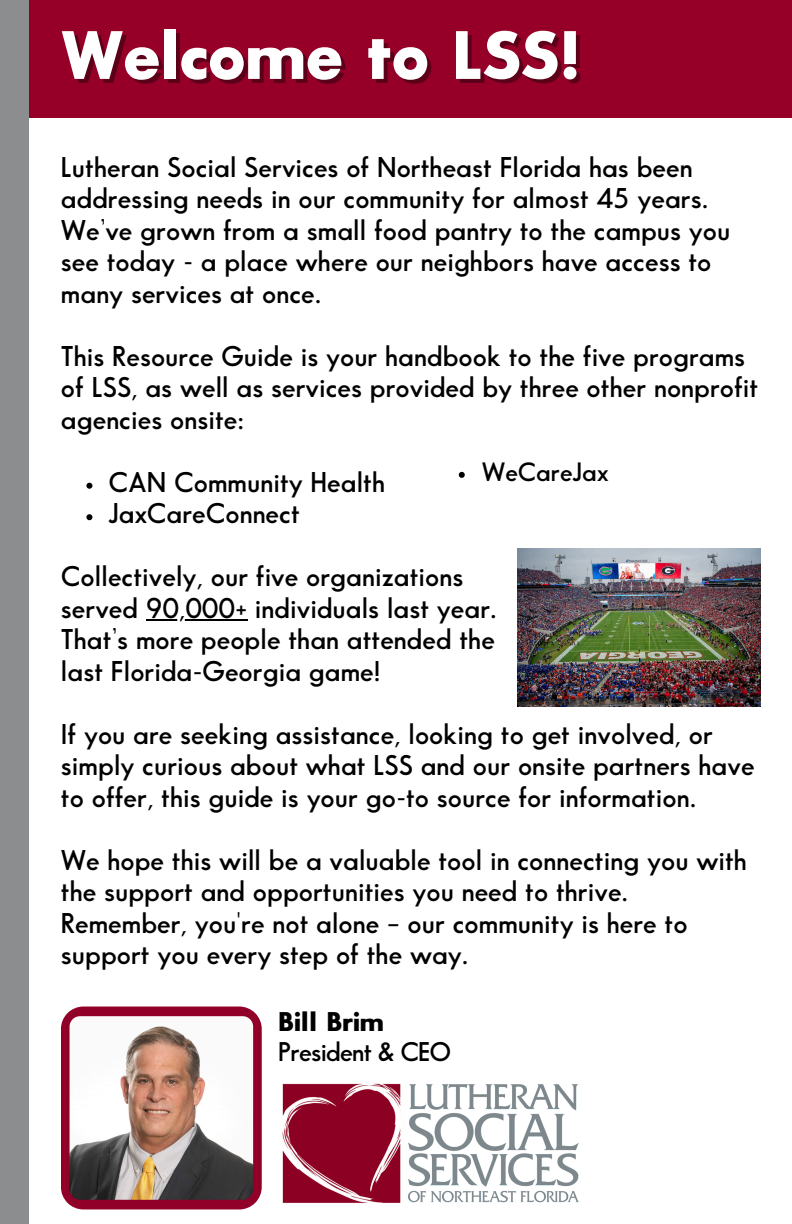
<style>
.page{position:relative;width:792px;height:1224px;background:#fff}
.page>*{position:absolute;margin:0;border:0;box-sizing:border-box;transform-origin:0 0}
.t1{font:67px "Sans Serif Bld FLF";color:#fff}
.t2{font:600 28px/31.6px "Sans Serif FLF";color:#000}
.t3{font:600 26.4px/30px "Sans Serif FLF";letter-spacing:-.03em;color:#000}
.t4{font:600 26px "Sans Serif FLF";color:#000}
.s1{font-family:"Sans Serif Bld FLF";font-weight:400}
</style>
<div class="page">
<div style="left:0;top:0;width:792px;height:118px;background:#960028"></div>
<div style="left:0;top:0;width:29px;height:1224px;background:#8c8d8f"></div>
<img style="left:282px;top:1083px;width:297px;height:120px">
<svg style="left:86px;top:483px;width:6px;height:6px"></svg>
<svg style="left:86px;top:514px;width:6px;height:6px"></svg>
<hr style="left:146px;top:619px;width:101px;height:2px;background:#000">
<svg style="left:61px;top:1007px;width:201px;height:202px;background:#981339"></svg>
<img style="left:70px;top:1016px;width:183px;height:184px;border-radius:10px">
<img style="left:517px;top:549px;width:243px;height:157px">
<svg style="left:459px;top:472px;width:6px;height:6px"></svg>
<p class="t1" style="left:61px;top:29px;width:521px">Welcome to LSS!</p>
<h2 class="t2" style="left:61px;top:153px;width:671px">Lutheran Social Services of Northeast Florida has been addressing needs in our community for almost 45 years.<br>We’ve grown from a small food pantry to the campus you see today - a place where our neighbors have access to many services at once.</h2>
<h2 class="t2" style="left:61px;top:342px;width:699px">This Resource Guide is your handbook to the five programs of LSS, as well as services provided by three other nonprofit agencies onsite:</h2>
<p class="t2" style="left:109px;top:468px;width:278px">CAN Community Health</p>
<p class="t2" style="left:109px;top:499px;width:193px">JaxCareConnect</p>
<p class="t4" style="left:482px;top:461px;width:128px">WeCareJax</p>
<h2 class="t2" style="left:61px;top:562px;width:437px">Collectively, our five organizations served 90,000+ individuals last year.</h2>
<h2 class="t2" style="left:61px;top:625px;width:435px">That’s more people than attended the last Florida-Georgia game!</h2>
<h2 class="t2" style="left:61px;top:720px;width:695px">If you are seeking assistance, looking to get involved, or simply curious about what LSS and our onsite partners have to offer, this guide is your go-to source for information.</h2>
<h2 class="t2" style="left:61px;top:846px;width:688px">We hope this will be a valuable tool in connecting you with the support and opportunities you need to thrive.<br>Remember, you're not alone – our community is here to support you every step of the way.</h2>
<p class="t3" style="left:278px;top:1008px;width:175px"><span class="s1">Bill Brim<br></span>President &amp; CEO</p>
</div>
